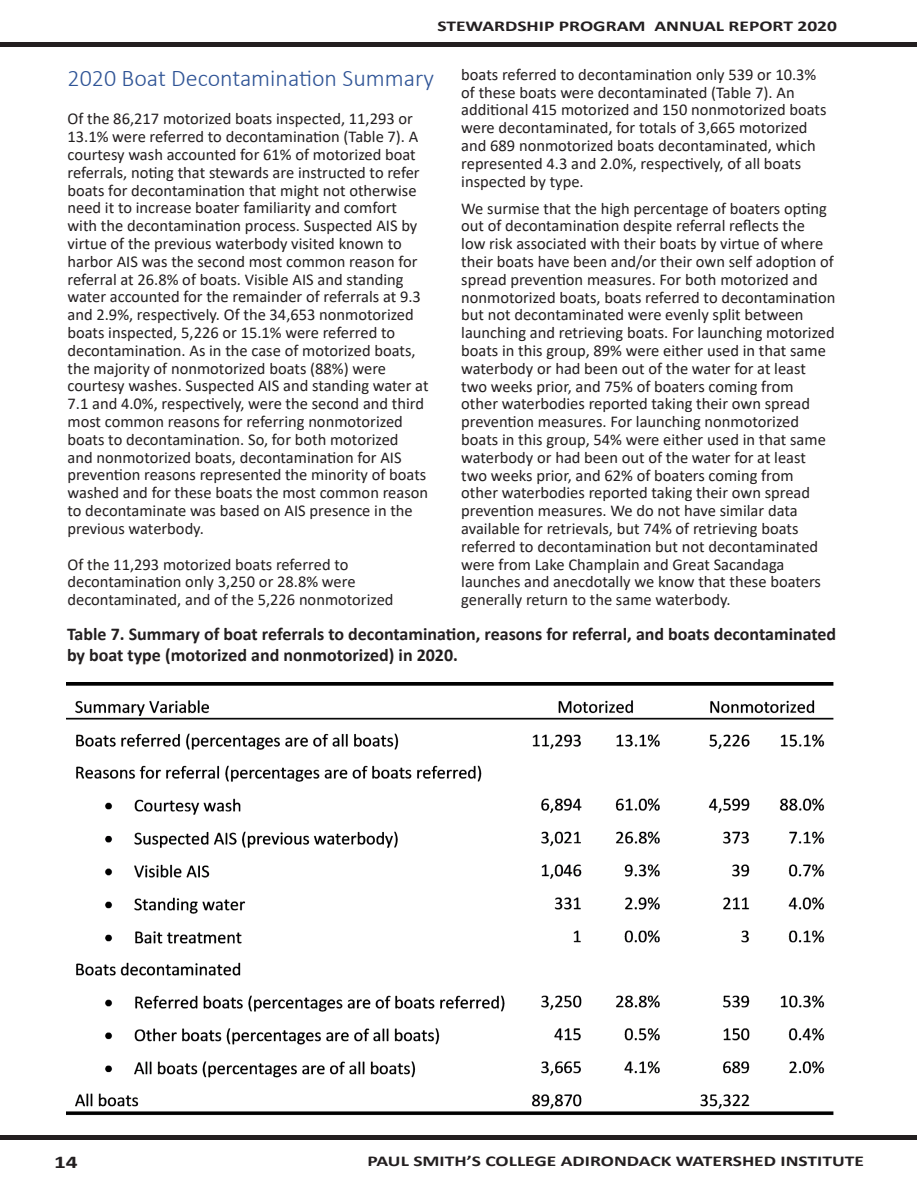
<style>
.page{position:relative;width:918px;height:1188px;background:#fff}
.page>*{position:absolute;margin:0;border:0;box-sizing:border-box;transform-origin:0 0}
.Heading_1{font:300 24px "Calibri";color:#2f5496}
.t1{font:700 18px/21.6px "Calibri";color:#231f20}
.t2{font:700 18px "Calibri";color:#231f20;scale:1.3 1}
.t3{font:16.5px/17.9px "Calibri";color:#231f20}
.t4{font:700 15px "Calibri";color:#231f20;scale:1.3 1}
</style>
<div class="page">
<div style="left:0;top:1135px;width:917px;height:5px;background:#231f20"></div>
<hr style="left:0;top:43px;width:917px;height:4px;background:#231f20">
<img style="left:66px;top:683px;width:768px;height:432px">
<p class="t4" style="left:437px;top:15px;width:309px">STEWARDSHIP PROGRAM ANNUAL REPORT 2020</p>
<p class="t3" style="left:461px;top:65px;width:367px">boats referred to decontamination only 539 or 10.3% of these boats were decontaminated (Table 7). An additional 415 motorized and 150 nonmotorized boats were decontaminated, for totals of 3,665 motorized and 689 nonmotorized boats decontaminated, which represented 4.3 and 2.0%, respectively, of all boats inspected by type.</p>
<p class="t3" style="left:461px;top:199px;width:376px">We surmise that the high percentage of boaters opting out of decontamination despite referral reflects the<br>low risk associated with their boats by virtue of where their boats have been and/or their own self adoption of spread prevention measures. For both motorized and nonmotorized boats, boats referred to decontamination but not decontaminated were evenly split between launching and retrieving boats. For launching motorized boats in this group, 89% were either used in that same waterbody or had been out of the water for at least two weeks prior, and 75% of boaters coming from<br>other waterbodies reported taking their own spread prevention measures. For launching nonmotorized boats in this group, 54% were either used in that same waterbody or had been out of the water for at least two weeks prior, and 62% of boaters coming from<br>other waterbodies reported taking their own spread prevention measures. We do not have similar data available for retrievals, but 74% of retrieving boats referred to decontamination but not decontaminated were from Lake Champlain and Great Sacandaga launches and anecdotally we know that these boaters generally return to the same waterbody.</p>
<p class="t1" style="left:67px;top:623px;width:771px">Table 7. Summary of boat referrals to decontamination, reasons for referral, and boats decontaminated by boat type (motorized and nonmotorized) in 2020.</p>
<p class="Heading_1" style="left:68px;top:63px;width:368px">2020 Boat Decontamination Summary</p>
<p class="t3" style="left:68px;top:109px;width:363px">Of the 86,217 motorized boats inspected, 11,293 or 13.1% were referred to decontamination (Table 7). A courtesy wash accounted for 61% of motorized boat referrals, noting that stewards are instructed to refer boats for decontamination that might not otherwise need it to increase boater familiarity and comfort with the decontamination process. Suspected AIS by virtue of the previous waterbody visited known to harbor AIS was the second most common reason for referral at 26.8% of boats. Visible AIS and standing water accounted for the remainder of referrals at 9.3 and 2.9%, respectively. Of the 34,653 nonmotorized boats inspected, 5,226 or 15.1% were referred to decontamination. As in the case of motorized boats, the majority of nonmotorized boats (88%) were courtesy washes. Suspected AIS and standing water at 7.1 and 4.0%, respectively, were the second and third most common reasons for referring nonmotorized boats to decontamination. So, for both motorized<br>and nonmotorized boats, decontamination for AIS prevention reasons represented the minority of boats washed and for these boats the most common reason to decontaminate was based on AIS presence in the previous waterbody.</p>
<p class="t3" style="left:68px;top:555px;width:328px">Of the 11,293 motorized boats referred to decontamination only 3,250 or 28.8% were decontaminated, and of the 5,226 nonmotorized</p>
<p class="t2" style="left:54px;top:1149px;width:20px">14</p>
<p class="t4" style="left:367px;top:1150px;width:383px">PAUL SMITH’S COLLEGE ADIRONDACK WATERSHED INSTITUTE</p>
</div>
